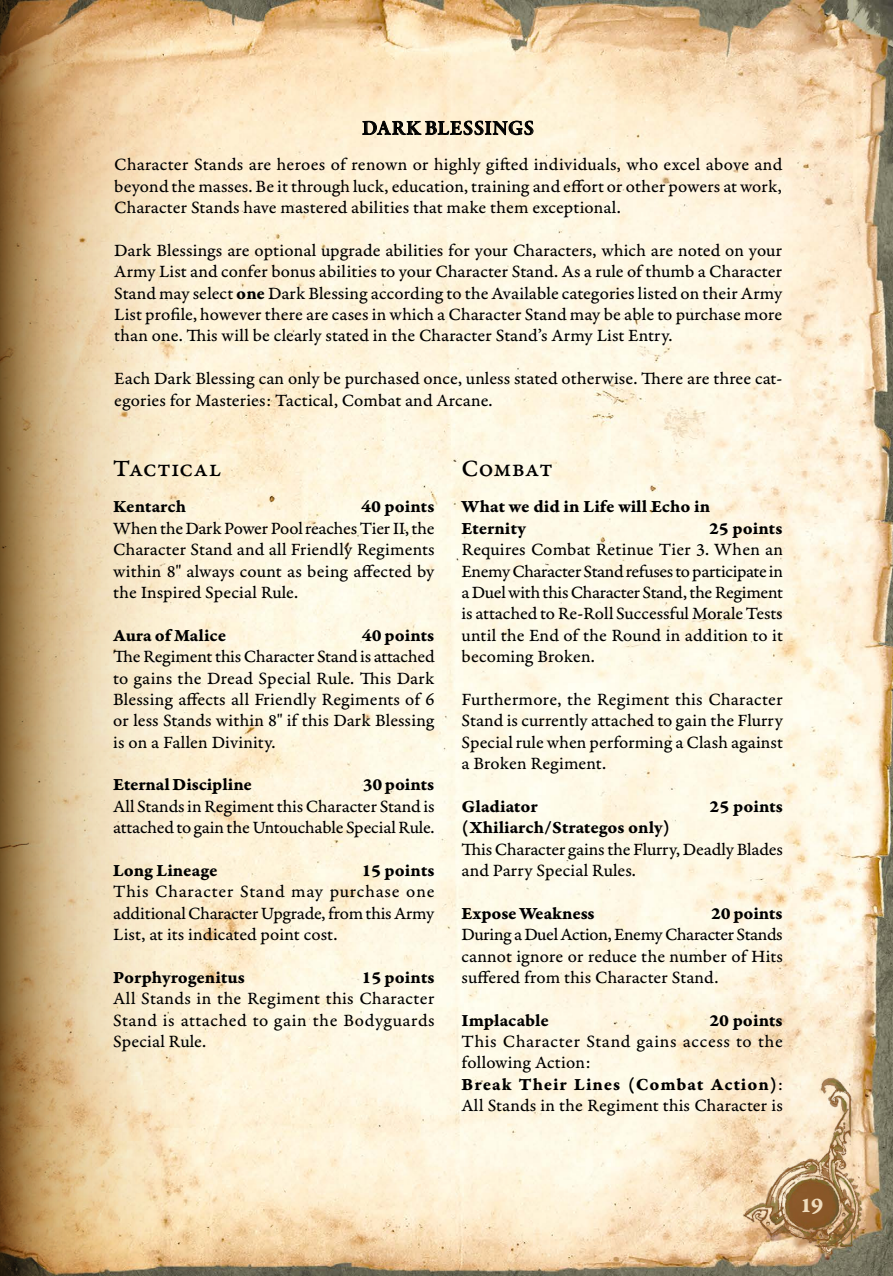
<style>
.page{position:relative;width:893px;height:1276px;background:#fff}
.page>*{position:absolute;margin:0;border:0;box-sizing:border-box;transform-origin:0 0}
.t1{font:24.75px "Garamond Premr Pro Med Capt";letter-spacing:-.005em;color:#000}
.t2{font:22.5px "Garamond Premr Pro Bd Capt";color:#f0ddbe}
.t3{font:20.25px "Garamond Premr Pro Smbd Subh";letter-spacing:.04em;color:#000}
.t4{font:18.22px/21.4px "Garamond Premr Pro Capt";color:#000;text-align:justify}
.t5{font:18.22px/21.4px "Garamond Premr Pro Bd Capt";color:#000}
.t6{font:18.22px "Garamond Premr Pro Bd Capt";letter-spacing:.045em;color:#000}
.s1{font-family:"Garamond Premr Pro Bd Capt"}
.s2{font-family:"Garamond Premr Pro Capt"}
</style>
<div class="page">
<img style="left:225px;top:0;width:668px;height:1276px">
<svg style="left:112px;top:0;width:113px;height:1276px;background:#f7e6c6"></svg>
<svg style="left:1px;top:0;width:111px;height:1276px;background:#c8a97b"></svg>
<svg style="left:0;top:0;width:1px;height:1276px"></svg>
<img style="left:695px;top:998px;width:172px;height:265px">
<svg style="left:362px;top:118px;width:172px;height:17px;background:#b1a793"></svg>
<p class="t3" style="left:362px;top:116px;width:173px">DARK BLESSINGS</p>
<p class="t4" style="left:114px;top:154px;width:670px">Character Stands are heroes of renown or highly gifted individuals, who excel above and beyond the masses. Be it through luck, education, training and effort or other powers at work, Character Stands have mastered abilities that make them exceptional.</p>
<p class="t4" style="left:114px;top:240px;width:670px">Dark Blessings are optional upgrade abilities for your Characters, which are noted on your Army List and confer bonus abilities to your Character Stand. As a rule of thumb a Character Stand may select <span class="s1">one</span> Dark Blessing according to the Available categories listed on their Army List profile, however there are cases in which a Character Stand may be able to purchase more than one. This will be clearly stated in the Character Stand’s Army List Entry.</p>
<p class="t4" style="left:114px;top:368px;width:669px">Each Dark Blessing can only be purchased once, unless stated otherwise. There are three cat&shy;egories for Masteries: Tactical, Combat and Arcane.</p>
<h1 class="t1" style="left:113px;top:454px;width:110px">Tactical</h1>
<p class="t5" style="left:113px;top:496px;width:74px">Kentarch</p>
<p class="t5" style="left:361px;top:496px;width:75px">40 points</p>
<p class="t4" style="left:113px;top:518px;width:323px">When the Dark Power Pool reaches Tier II, the Character Stand and all Friendly Regiments within 8" always count as being affected by the Inspired Special Rule.</p>
<p class="t5" style="left:113px;top:624px;width:114px">Aura of Malice</p>
<p class="t5" style="left:362px;top:624px;width:74px">40 points</p>
<p class="t4" style="left:113px;top:646px;width:323px">The Regiment this Character Stand is attached to gains the Dread Special Rule. This Dark Blessing affects all Friendly Regiments of 6 or less Stands within 8" if this Dark Blessing is on a Fallen Divinity.</p>
<p class="t5" style="left:113px;top:774px;width:140px">Eternal Discipline</p>
<p class="t5" style="left:363px;top:774px;width:73px">30 points</p>
<p class="t4" style="left:113px;top:796px;width:323px">All Stands in Regiment this Character Stand is attached to gain the Untouchable Special Rule.</p>
<p class="t5" style="left:113px;top:860px;width:106px">Long Lineage</p>
<p class="t5" style="left:361px;top:860px;width:75px">15 points</p>
<p class="t4" style="left:113px;top:881px;width:323px">This Character Stand may purchase one additional Character Upgrade, from this Army List, at its indicated point cost.</p>
<p class="t5" style="left:113px;top:966px;width:133px">Porphyrogenitus</p>
<p class="t5" style="left:362px;top:966px;width:74px">15 points</p>
<p class="t4" style="left:113px;top:988px;width:323px">All Stands in the Regiment this Character Stand is attached to gain the Bodyguards Special Rule.</p>
<h1 class="t1" style="left:462px;top:454px;width:93px">Combat</h1>
<p class="t5" style="left:462px;top:496px;width:250px">What we did in Life will Echo in<br>Eternity</p>
<p class="t5" style="left:709px;top:517px;width:75px">25 points</p>
<p class="t4" style="left:462px;top:539px;width:323px">Requires Combat Retinue Tier 3. When an Enemy Character Stand refuses to participate in a Duel with this Character Stand, the Regiment is attached to Re-Roll Successful Morale Tests until the End of the Round in addition to it becoming Broken.</p>
<p class="t4" style="left:462px;top:689px;width:323px">Furthermore, the Regiment this Character Stand is currently attached to gain the Flurry Special rule when performing a Clash against a Broken Regiment.</p>
<p class="t5" style="left:462px;top:795px;width:78px">Gladiator</p>
<p class="t5" style="left:710px;top:795px;width:75px">25 points</p>
<p class="t5" style="left:462px;top:817px;width:210px">(Xhiliarch/Strategos only)</p>
<p class="t4" style="left:462px;top:838px;width:323px">This Character gains the Flurry, Deadly Blades and Parry Special Rules.</p>
<p class="t5" style="left:462px;top:902px;width:135px">Expose Weakness</p>
<p class="t5" style="left:711px;top:902px;width:73px">20 points</p>
<p class="t4" style="left:462px;top:924px;width:323px">During a Duel Action, Enemy Character Stands cannot ignore or reduce the number of Hits suffered from this Character Stand.</p>
<p class="t5" style="left:462px;top:1009px;width:89px">Implacable</p>
<p class="t5" style="left:709px;top:1009px;width:75px">20 points</p>
<p class="t4" style="left:462px;top:1031px;width:323px">This Character Stand gains access to the following Action:</p>
<p class="t6" style="left:462px;top:1073px;width:323px">Break Their Lines (Combat Action)<span class="s2">:</span></p>
<p class="t4" style="left:462px;top:1095px;width:323px">All Stands in the Regiment this Character is</p>
<p class="t2" style="left:800px;top:1191px;width:25px">19</p>
</div>
